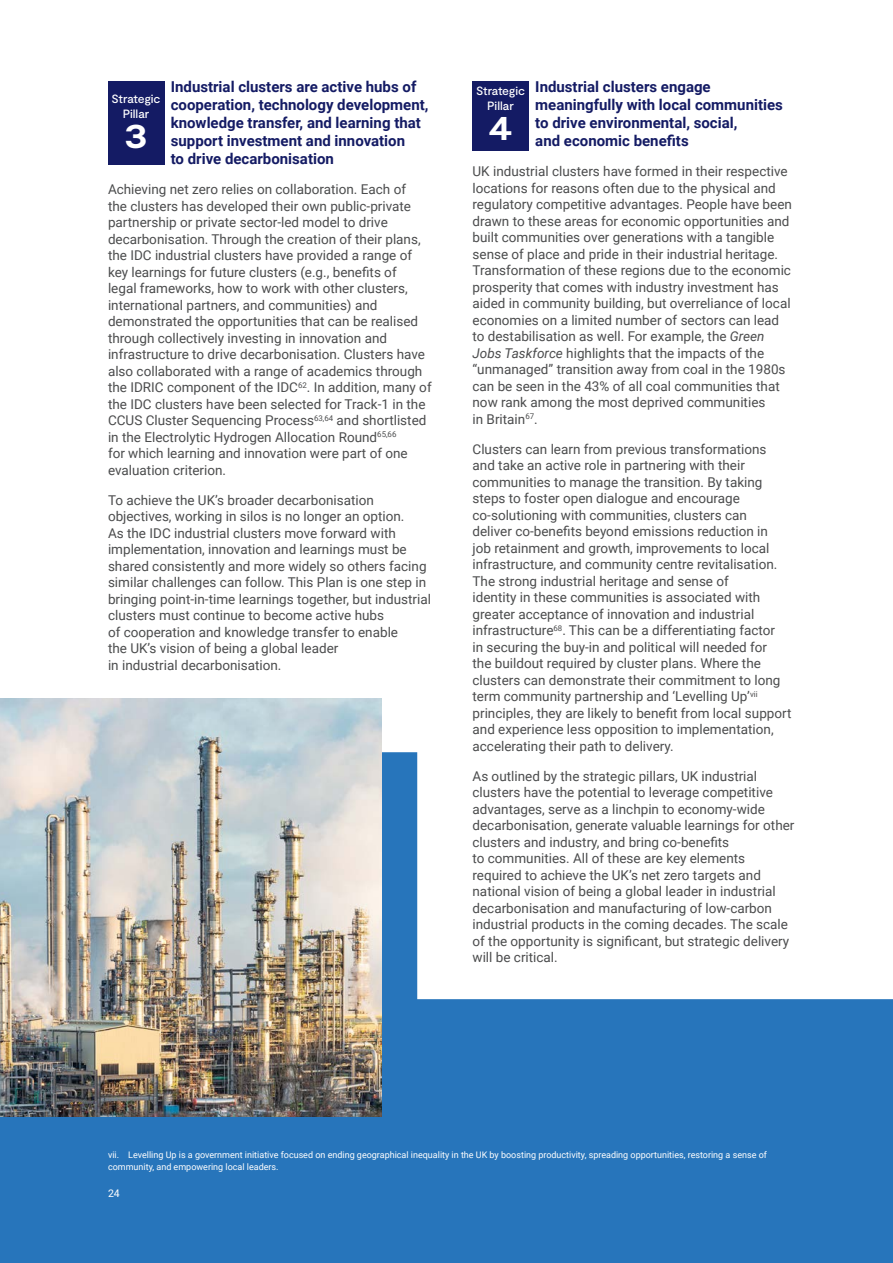
<style>
.page{position:relative;width:893px;height:1263px;background:#fff}
.page>*{position:absolute;margin:0;border:0;box-sizing:border-box;transform-origin:0 0}
.Roboto_Bold_Blue_10_12{font:700 expanded 36px "Moderat";color:#fff}
.Roboto_Bold_Blue_10_12-2{font:700 15px/18px "Roboto";color:#141b64}
.Roboto_Regular_Grey_9_11{font:13.5px/16.5px "Roboto";color:#4b4c4d}
.Roboto_Bold_Blue_10_12-3{font:500 12px/15px "Moderat";letter-spacing:-.005em;color:#fff;text-align:center}
.t1{font:10.5px "Roboto";color:#fff}
.t2{font:9px/12px "Roboto";color:#fff}
.s1{font-style:italic}
</style>
<div class="page">
<svg style="left:0;top:752px;width:893px;height:511px;fill:#2775bb"></svg>
<img style="left:0;top:698px;width:381px;height:419px">
<div style="left:108px;top:81px;width:56px;height:84px;background:#141b64"></div>
<div style="left:472px;top:81px;width:57px;height:70px;background:#141b64"></div>
<p class="Roboto_Bold_Blue_10_12-2" style="left:171px;top:77px;width:259px">Industrial clusters are active hubs of cooperation, technology development, knowledge transfer, and learning that support investment and innovation<br>to drive decarbonisation</p>
<p class="Roboto_Regular_Grey_9_11" style="left:108px;top:181px;width:325px">Achieving net zero relies on collaboration. Each of<br>the clusters has developed their own public-private partnership or private sector-led model to drive decarbonisation. Through the creation of their plans, the IDC industrial clusters have provided a range of key learnings for future clusters (e.g., benefits of<br>legal frameworks, how to work with other clusters, international partners, and communities) and demonstrated the opportunities that can be realised through collectively investing in innovation and infrastructure to drive decarbonisation. Clusters have also collaborated with a range of academics through the IDRIC component of the IDC<sup>62</sup>. In addition, many of the IDC clusters have been selected for Track-1 in the CCUS Cluster Sequencing Process<sup>63,64</sup> and shortlisted in the Electrolytic Hydrogen Allocation Round<sup>65,66<br></sup>for which learning and innovation were part of one evaluation criterion.</p>
<p class="Roboto_Regular_Grey_9_11" style="left:108px;top:491px;width:324px">To achieve the UK’s broader decarbonisation objectives, working in silos is no longer an option.<br>As the IDC industrial clusters move forward with implementation, innovation and learnings must be shared consistently and more widely so others facing similar challenges can follow. This Plan is one step in bringing point-in-time learnings together, but industrial clusters must continue to become active hubs<br>of cooperation and knowledge transfer to enable<br>the UK’s vision of being a global leader<br>in industrial decarbonisation.</p>
<p class="Roboto_Bold_Blue_10_12-3" style="left:112px;top:92px;width:50px">Strategic<br>Pillar</p>
<p class="Roboto_Bold_Blue_10_12" style="left:124px;top:114px;width:25px">3</p>
<p class="Roboto_Bold_Blue_10_12-2" style="left:535px;top:77px;width:249px">Industrial clusters engage meaningfully with local communities to drive environmental, social,<br>and economic benefits</p>
<p class="Roboto_Regular_Grey_9_11" style="left:472px;top:163px;width:321px">UK industrial clusters have formed in their respective locations for reasons often due to the physical and regulatory competitive advantages. People have been drawn to these areas for economic opportunities and built communities over generations with a tangible sense of place and pride in their industrial heritage.<br>Transformation of these regions due to the economic prosperity that comes with industry investment has aided in community building, but overreliance of local economies on a limited number of sectors can lead to destabilisation as well. For example, the <span class="s1">Green Jobs Taskforce</span> highlights that the impacts of the “unmanaged” transition away from coal in the 1980s can be seen in the 43% of all coal communities that now rank among the most deprived communities<br>in Britain<sup>67</sup>.</p>
<p class="Roboto_Regular_Grey_9_11" style="left:472px;top:440px;width:320px">Clusters can learn from previous transformations and take an active role in partnering with their communities to manage the transition. By taking steps to foster open dialogue and encourage co-solutioning with communities, clusters can<br>deliver co-benefits beyond emissions reduction in<br>job retainment and growth, improvements to local infrastructure, and community centre revitalisation.<br>The strong industrial heritage and sense of<br>identity in these communities is associated with greater acceptance of innovation and industrial infrastructure<sup>68</sup>. This can be a differentiating factor<br>in securing the buy-in and political will needed for<br>the buildout required by cluster plans. Where the clusters can demonstrate their commitment to long term community partnership and ‘Levelling Up’<sup>vii </sup>principles, they are likely to benefit from local support and experience less opposition to implementation, accelerating their path to delivery.</p>
<p class="Roboto_Regular_Grey_9_11" style="left:472px;top:767px;width:323px">As outlined by the strategic pillars, UK industrial clusters have the potential to leverage competitive advantages, serve as a linchpin to economy-wide decarbonisation, generate valuable learnings for other clusters and industry, and bring co-benefits<br>to communities. All of these are key elements required to achieve the UK’s net zero targets and national vision of being a global leader in industrial decarbonisation and manufacturing of low-carbon industrial products in the coming decades. The scale of the opportunity is significant, but strategic delivery will be critical.</p>
<p class="Roboto_Bold_Blue_10_12-3" style="left:476px;top:84px;width:50px">Strategic<br>Pillar</p>
<p class="Roboto_Bold_Blue_10_12" style="left:488px;top:107px;width:26px">4</p>
<p class="t2" style="left:108px;top:1148px;width:660px">vii. Levelling Up is a government initiative focused on ending geographical inequality in the UK by boosting productivity, spreading opportunities, restoring a sense of community, and empowering local leaders.</p>
<p class="t1" style="left:108px;top:1185px;width:13px">24</p>
</div>
